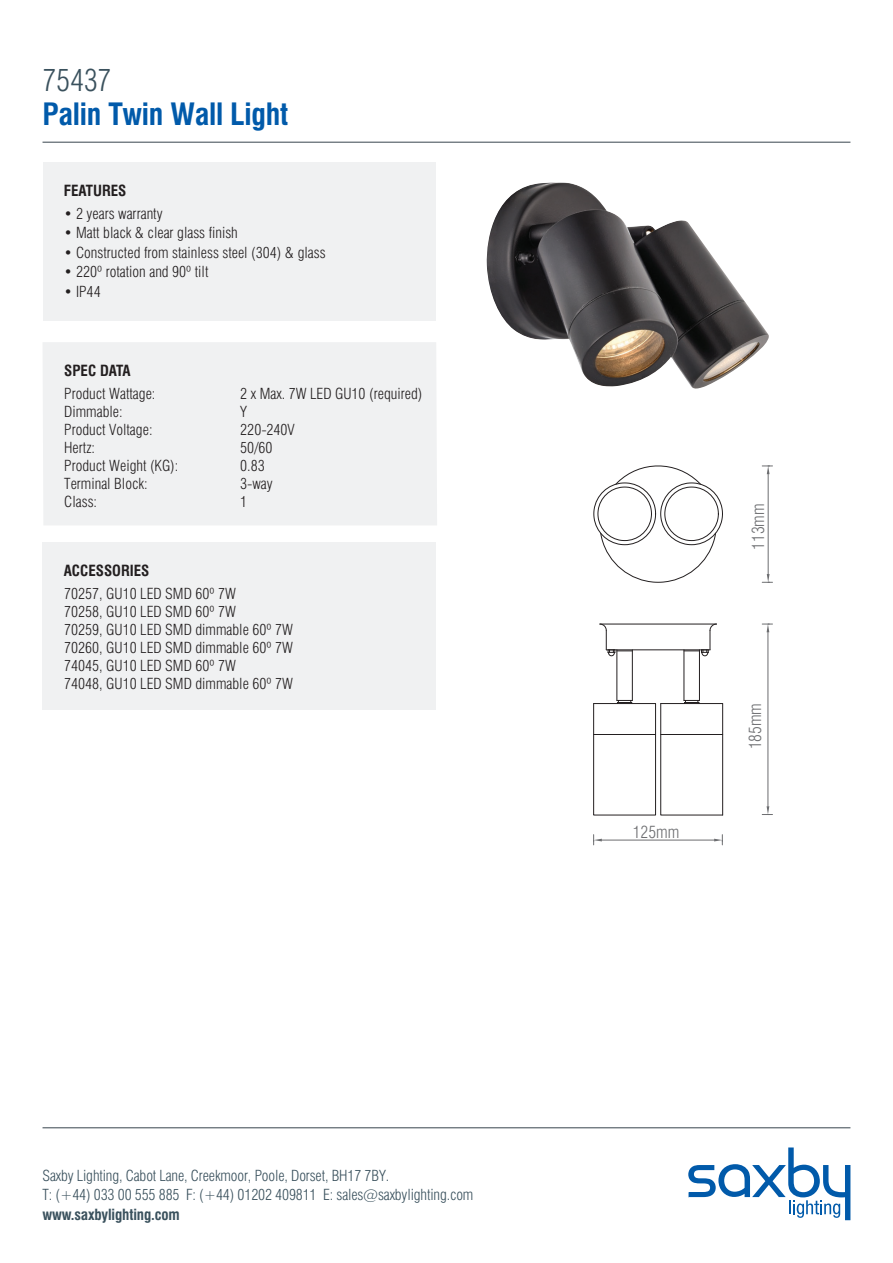
<style>
.page{position:relative;width:893px;height:1263px;background:#fff}
.page>*{position:absolute;margin:0;border:0;box-sizing:border-box;transform-origin:0 0}
.t1{font:700 condensed 30px "Swiss 721 BT";letter-spacing:-.01em;color:#015aaa}
.t2{font:300 condensed 30px "Swiss 721 BT";letter-spacing:-.01em;color:#3a515d}
.t3{font:300 condensed 16.65px "Swiss 721 BT";color:#6c6d70}
.t4{font:300 condensed 15px/18px "Swiss 721 BT";color:#231f20}
.t5{font:300 condensed 15px/19.5px "Swiss 721 BT";letter-spacing:-.01em;color:#3a515d}
.t6{font:700 condensed 15px "Swiss 721 BT";color:#231f20}
.t7{font:700 condensed 15px "Swiss 721 BT";letter-spacing:-.01em;color:#3a515d}
</style>
<div class="page">
<div style="left:43px;top:342px;width:394px;height:183px;background:#f0f1f2"></div>
<hr style="left:43px;top:142px;width:807px;height:1px;background:#38454d">
<div style="left:43px;top:163px;width:393px;height:158px;background:#f0f1f2"></div>
<hr style="left:602px;top:840px;width:112px;height:1px;background:#6c6d70">
<svg style="left:714px;top:835px;width:9px;height:10px"></svg>
<svg style="left:593px;top:835px;width:9px;height:10px"></svg>
<hr style="left:768px;top:474px;width:1px;height:100px;background:#6c6d70">
<svg style="left:762px;top:574px;width:10px;height:9px"></svg>
<svg style="left:762px;top:466px;width:10px;height:8px"></svg>
<hr style="left:768px;top:632px;width:1px;height:174px;background:#6c6d70">
<svg style="left:762px;top:806px;width:10px;height:9px"></svg>
<svg style="left:762px;top:624px;width:10px;height:8px"></svg>
<svg style="left:593px;top:465px;width:130px;height:118px"></svg>
<svg style="left:617px;top:700px;width:15px;height:3px"></svg>
<svg style="left:684px;top:623px;width:33px;height:34px"></svg>
<svg style="left:599px;top:623px;width:33px;height:34px"></svg>
<svg style="left:660px;top:700px;width:64px;height:116px"></svg>
<hr style="left:722px;top:703px;width:1px;height:112px;background:#231f20">
<hr style="left:661px;top:734px;width:62px;height:1px;background:#231f20">
<hr style="left:661px;top:703px;width:62px;height:1px;background:#231f20">
<hr style="left:594px;top:734px;width:62px;height:1px;background:#231f20">
<div style="left:593px;top:703px;width:63px;height:112px;border:1px solid #231f20"></div>
<hr style="left:699px;top:650px;width:1px;height:50px;background:#231f20">
<hr style="left:683px;top:650px;width:1px;height:50px;background:#231f20">
<hr style="left:616px;top:650px;width:1px;height:50px;background:#231f20">
<hr style="left:632px;top:650px;width:1px;height:50px;background:#231f20">
<hr style="left:606px;top:649px;width:104px;height:1px;background:#231f20">
<hr style="left:600px;top:623px;width:116px;height:1px;background:#231f20">
<img style="left:486px;top:182px;width:283px;height:207px">
<svg style="left:688px;top:1147px;width:162px;height:73px"></svg>
<hr style="left:43px;top:1127px;width:807px;height:1px;background:#38454d">
<div style="left:43px;top:542px;width:393px;height:168px;background:#f0f1f2"></div>
<h1 class="t2" style="left:43px;top:62px;width:70px">75437</h1>
<h1 class="t1" style="left:43px;top:96px;width:247px">Palin Twin Wall Light</h1>
<p class="t6" style="left:64px;top:181px;width:64px">FEATURES</p>
<p class="t4" style="left:64px;top:204px;width:100px">• 2 years warranty</p>
<p class="t4" style="left:64px;top:224px;width:176px">• Matt black &amp; clear glass finish</p>
<p class="t4" style="left:64px;top:243px;width:263px">• Constructed from stainless steel (304) &amp; glass</p>
<p class="t4" style="left:64px;top:263px;width:146px">• 220º rotation and 90º tilt</p>
<p class="t4" style="left:64px;top:282px;width:38px">• IP44</p>
<p class="t6" style="left:64px;top:361px;width:68px">SPEC DATA</p>
<p class="t4" style="left:64px;top:384px;width:93px">Product Wattage:</p>
<p class="t4" style="left:240px;top:384px;width:184px">2 x Max. 7W LED GU10 (required)</p>
<p class="t4" style="left:64px;top:402px;width:60px">Dimmable:</p>
<p class="t4" style="left:240px;top:402px;width:8px">Y</p>
<p class="t4" style="left:64px;top:420px;width:90px">Product Voltage:</p>
<p class="t4" style="left:240px;top:420px;width:56px">220-240V</p>
<p class="t4" style="left:64px;top:438px;width:32px">Hertz:</p>
<p class="t4" style="left:240px;top:438px;width:34px">50/60</p>
<p class="t4" style="left:64px;top:457px;width:116px">Product Weight (KG):</p>
<p class="t4" style="left:240px;top:457px;width:26px">0.83</p>
<p class="t4" style="left:64px;top:475px;width:85px">Terminal Block:</p>
<p class="t4" style="left:240px;top:475px;width:34px">3-way</p>
<p class="t4" style="left:64px;top:493px;width:34px">Class:</p>
<p class="t4" style="left:240px;top:493px;width:9px">1</p>
<p class="t6" style="left:64px;top:561px;width:87px">ACCESSORIES</p>
<p class="t4" style="left:64px;top:584px;width:230px">70257, GU10 LED SMD 60º 7W<br>70258, GU10 LED SMD 60º 7W<br>70259, GU10 LED SMD dimmable 60º 7W<br>70260, GU10 LED SMD dimmable 60º 7W<br>74045, GU10 LED SMD 60º 7W<br>74048, GU10 LED SMD dimmable 60º 7W</p>
<p class="t5" style="left:43px;top:1166px;width:432px">Saxby Lighting, Cabot Lane, Creekmoor, Poole, Dorset, BH17 7BY.<br>T: (+44) 033 00 555 885 F: (+44) 01202 409811 E: sales@saxbylighting.com</p>
<p class="t7" style="left:43px;top:1205px;width:139px">www.saxbylighting.com</p>
<p class="t3" style="left:633px;top:821px;width:48px">125mm</p>
<p class="t3" style="left:748px;top:550px;width:48px;rotate:-90deg">113mm</p>
<p class="t3" style="left:745px;top:749px;width:48px;rotate:-90deg">185mm</p>
</div>
